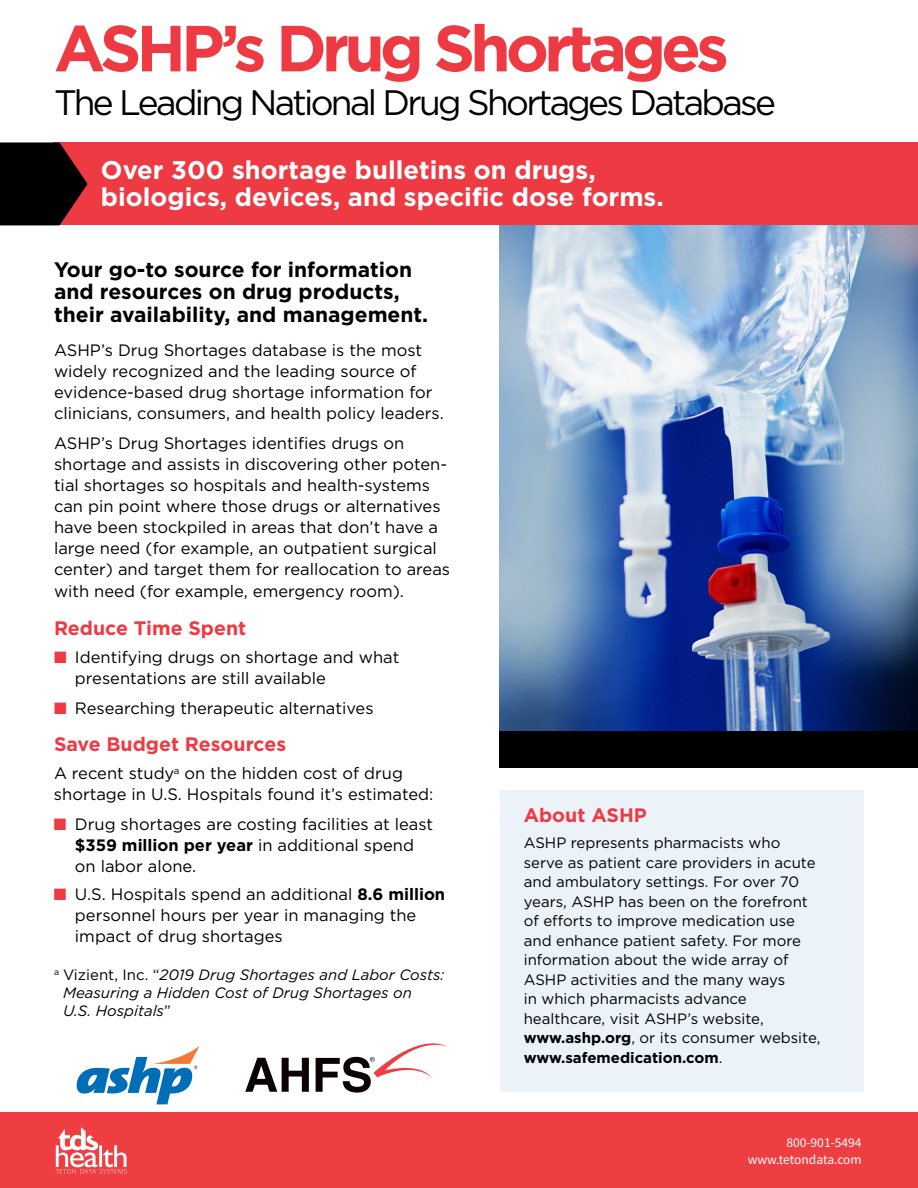
<style>
.page{position:relative;width:918px;height:1188px;background:#fff}
.page>*{position:absolute;margin:0;border:0;box-sizing:border-box;transform-origin:0 0}
.t1{font:700 64.95px "Gotham";letter-spacing:-.075em;color:#ee3a43}
.t2{font:35.4px "Gotham";letter-spacing:-.075em;color:#000}
.t3{font:700 25.5px/27.2px "Gotham";color:#fff}
.t4{font:700 21px/22.5px "Gotham";color:#000}
.t5{font:700 19.5px "Gotham";color:#ee3a43}
.t6{font:16.5px/21px "Gotham";color:#000}
.t7{font:15px/19.5px "Gotham";color:#000}
.t8{font:italic 15px/18px "Gotham";color:#000}
.t9{font:13.5px "Source Sans Variable";letter-spacing:.02em;color:#fff}
.s1{color:#ee3a43}
.s2{font-weight:700}
.s3{font-style:normal}
</style>
<div class="page">
<div style="left:0;top:1113px;width:918px;height:75px;background:#ef3e42"></div>
<svg style="left:56px;top:1127px;width:71px;height:47px"></svg>
<div style="left:501px;top:791px;width:363px;height:301px;background:#ebf3f9"></div>
<div style="left:54px;top:142px;width:864px;height:83px;background:#ee3a43"></div>
<svg style="left:77px;top:1046px;width:123px;height:58px"></svg>
<svg style="left:245px;top:1058px;width:64px;height:34px"></svg>
<svg style="left:316px;top:1043px;width:131px;height:49px"></svg>
<svg style="left:0;top:142px;width:88px;height:83px"></svg>
<img style="left:499px;top:225px;width:419px;height:507px">
<div style="left:499px;top:732px;width:419px;height:36px;background:#000"></div>
<p class="t1" style="left:54px;top:11px;width:676px">ASHP’s Drug Shortages</p>
<p class="t2" style="left:54px;top:83px;width:724px">The Leading National Drug Shortages Database</p>
<p class="t3" style="left:101px;top:156px;width:564px">Over 300 shortage bulletins on drugs, biologics, devices, and specific dose forms.</p>
<p class="t4" style="left:54px;top:257px;width:376px">Your go-to source for information and resources on drug products, their availability, and management.</p>
<p class="t6" style="left:54px;top:340px;width:391px">ASHP’s Drug Shortages database is the most widely recognized and the leading source of evidence-based drug shortage information for clinicians, consumers, and health policy leaders.</p>
<p class="t6" style="left:54px;top:432px;width:398px">ASHP’s Drug Shortages identifies drugs on shortage and assists in discovering other poten&shy;tial shortages so hospitals and health-systems can pin point where those drugs or alternatives have been stockpiled in areas that don’t have a large need (for example, an outpatient surgical center) and target them for reallocation to areas</p>
<p class="t6" style="left:54px;top:581px;width:351px">with need (for example, emergency room).</p>
<p class="t5" style="left:54px;top:617px;width:194px">Reduce Time Spent</p>
<p class="t6" style="left:75px;top:646px;width:326px;text-indent:-21px"><span class="s1">■</span> Identifying drugs on shortage and what presentations are still available</p>
<p class="t6" style="left:54px;top:697px;width:321px"><span class="s1">■</span> Researching therapeutic alternatives</p>
<p class="t5" style="left:54px;top:733px;width:234px">Save Budget Resources</p>
<p class="t6" style="left:54px;top:763px;width:381px">A recent study<sup>a</sup> on the hidden cost of drug shortage in U.S. Hospitals found it’s estimated:</p>
<p class="t6" style="left:75px;top:813px;width:360px;text-indent:-21px"><span class="s1">■</span> Drug shortages are costing facilities at least <span class="s2">$359 million per year</span> in additional spend on labor alone.</p>
<p class="t6" style="left:75px;top:883px;width:372px;text-indent:-21px"><span class="s1">■</span> U.S. Hospitals spend an additional <span class="s2">8.6 million </span>personnel hours per year in managing the impact of drug shortages</p>
<p class="t8" style="left:63px;top:966px;width:383px;text-indent:-9px"><sup>a</sup> <span class="s3">Vizient, Inc. “</span>2019 Drug Shortages and Labor Costs:<br>Measuring a Hidden Cost of Drug Shortages on<br>U.S. Hospitals<span class="s3">”</span></p>
<p class="t5" style="left:524px;top:804px;width:125px">About ASHP</p>
<p class="t7" style="left:524px;top:833px;width:298px">ASHP represents pharmacists who serve as patient care providers in acute and ambulatory settings. For over 70 years, ASHP has been on the forefront of efforts to improve medication use and enhance patient safety. For more information about the wide array of ASHP activities and the many ways<br>in which pharmacists advance healthcare, visit ASHP’s website, <span class="s2">www.ashp.org</span>, or its consumer website, <span class="s2">www.safemedication.com</span>.</p>
<p class="t9" style="left:786px;top:1135px;width:76px">800-901-5494</p>
<p class="t9" style="left:748px;top:1151px;width:115px">www.tetondata.com</p>
</div>
